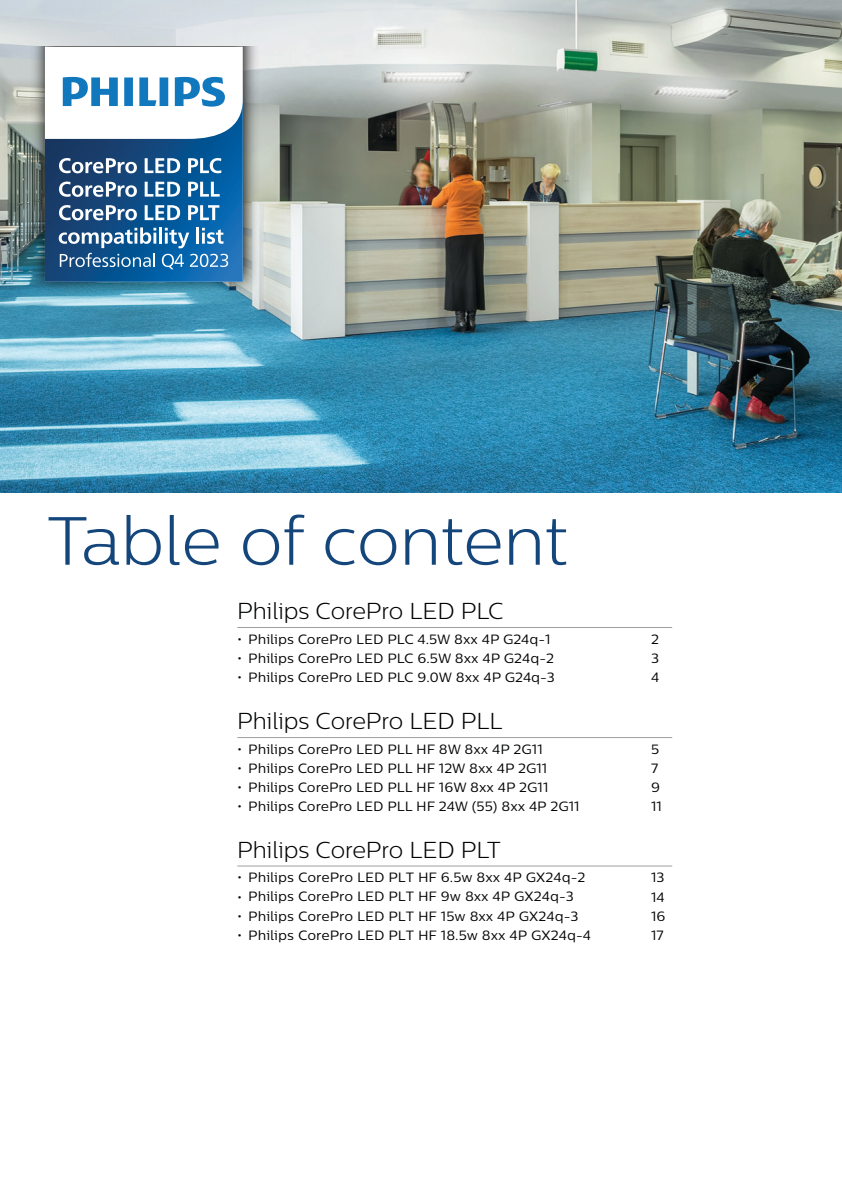
<style>
.page{position:relative;width:842px;height:1191px;background:#fff}
.page>*{position:absolute;margin:0;border:0;box-sizing:border-box;transform-origin:0 0}
.t1{font:300 68px "Centrale Sans";letter-spacing:-.005em;color:#15467b}
.t2{font:300 23px "Centrale Sans";color:#020304}
.t3{font:13.4px/19.2px "Centrale Sans";color:#020304;text-align:justify}
</style>
<div class="page">
<hr style="left:237px;top:627px;width:435px;height:1px;background:#9c9ea2">
<hr style="left:237px;top:737px;width:435px;height:1px;background:#9c9ea2">
<hr style="left:237px;top:865px;width:435px;height:1px;background:#9c9ea2">
<img style="left:0;top:0;width:842px;height:492px">
<img style="left:26px;top:47px;width:238px;height:253px">
<svg style="left:45px;top:139px;width:198px;height:143px;background:#0f538f"></svg>
<svg style="left:45px;top:47px;width:198px;height:92px"></svg>
<svg style="left:59px;top:158px;width:78px;height:15px"></svg>
<svg style="left:145px;top:158px;width:35px;height:15px"></svg>
<svg style="left:188px;top:158px;width:33px;height:15px"></svg>
<svg style="left:59px;top:181px;width:78px;height:16px"></svg>
<svg style="left:145px;top:182px;width:35px;height:15px"></svg>
<svg style="left:188px;top:182px;width:32px;height:15px"></svg>
<svg style="left:59px;top:205px;width:78px;height:15px"></svg>
<svg style="left:145px;top:205px;width:35px;height:15px"></svg>
<svg style="left:188px;top:205px;width:31px;height:15px"></svg>
<hr style="left:159px;top:227px;width:3px;height:17px;background:#fff">
<svg style="left:165px;top:228px;width:24px;height:20px"></svg>
<hr style="left:196px;top:227px;width:3px;height:17px;background:#fff">
<svg style="left:202px;top:228px;width:22px;height:16px"></svg>
<svg style="left:59px;top:227px;width:97px;height:40px;background:#4879a4"></svg>
<svg style="left:162px;top:254px;width:22px;height:15px"></svg>
<svg style="left:190px;top:254px;width:38px;height:13px"></svg>
<h1 class="t1" style="left:48px;top:502px;width:522px">Table of content</h1>
<h2 class="t2" style="left:237px;top:598px;width:268px">Philips CorePro LED PLC</h2>
<p class="t3" style="left:237px;top:629px;width:315px">• Philips CorePro LED PLC 4.5W 8xx 4P G24q-1</p>
<p class="t3" style="left:651px;top:629px;width:10px">2</p>
<p class="t3" style="left:237px;top:648px;width:318px">• Philips CorePro LED PLC 6.5W 8xx 4P G24q-2</p>
<p class="t3" style="left:651px;top:648px;width:10px">3</p>
<p class="t3" style="left:237px;top:667px;width:319px">• Philips CorePro LED PLC 9.0W 8xx 4P G24q-3</p>
<p class="t3" style="left:651px;top:667px;width:10px">4</p>
<h2 class="t2" style="left:237px;top:708px;width:266px">Philips CorePro LED PLL</h2>
<p class="t3" style="left:237px;top:739px;width:307px">• Philips CorePro LED PLL HF 8W 8xx 4P 2G11</p>
<p class="t3" style="left:651px;top:739px;width:10px">5</p>
<p class="t3" style="left:237px;top:758px;width:312px">• Philips CorePro LED PLL HF 12W 8xx 4P 2G11</p>
<p class="t3" style="left:651px;top:758px;width:9px">7</p>
<p class="t3" style="left:237px;top:777px;width:313px">• Philips CorePro LED PLL HF 16W 8xx 4P 2G11</p>
<p class="t3" style="left:651px;top:777px;width:10px">9</p>
<p class="t3" style="left:237px;top:797px;width:344px">• Philips CorePro LED PLL HF 24W (55) 8xx 4P 2G11</p>
<p class="t3" style="left:651px;top:797px;width:12px">11</p>
<h2 class="t2" style="left:237px;top:836px;width:265px">Philips CorePro LED PLT</h2>
<p class="t3" style="left:237px;top:867px;width:350px">• Philips CorePro LED PLT HF 6.5w 8xx 4P GX24q-2</p>
<p class="t3" style="left:237px;top:887px;width:338px">• Philips CorePro LED PLT HF 9w 8xx 4P GX24q-3</p>
<p class="t3" style="left:237px;top:906px;width:343px">• Philips CorePro LED PLT HF 15w 8xx 4P GX24q-3</p>
<p class="t3" style="left:237px;top:925px;width:355px">• Philips CorePro LED PLT HF 18.5w 8xx 4P GX24q-4</p>
<p class="t3" style="left:651px;top:867px;width:16px">13<br>14<br>16<br>17</p>
</div>
